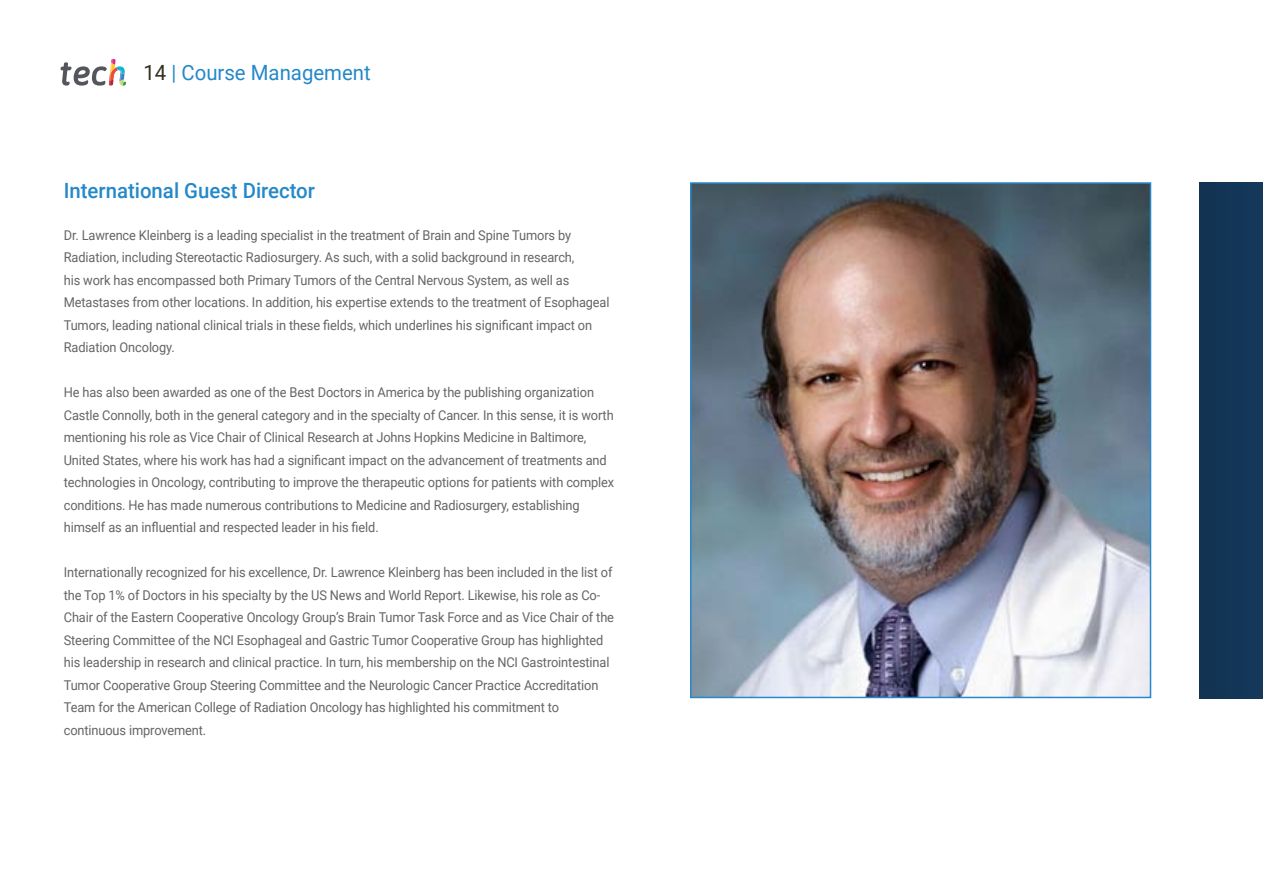
<style>
.page{position:relative;width:1263px;height:893px;background:#fff}
.page>*{position:absolute;margin:0;border:0;box-sizing:border-box;transform-origin:0 0}
.t1{font:500 21px "Roboto";color:#2488c9}
.t2{font:21px "Roboto";color:#2488c9}
.t3{font:13.5px/22.5px "Roboto";letter-spacing:-.01em;color:#656565;scale:.95 1}
.s1{color:#312e20}
</style>
<div class="page">
<div style="left:1199px;top:182px;width:64px;height:516px;background:#133556"></div>
<svg style="left:61px;top:59px;width:65px;height:27px"></svg>
<img style="left:693px;top:185px;width:455px;height:510px">
<div style="left:690px;top:182px;width:461px;height:516px;border:2px solid #2988c9"></div>
<h1 class="t2" style="left:144px;top:57px;width:229px"><span class="s1">14</span> | Course Management</h1>
<h1 class="t1" style="left:64px;top:176px;width:253px">International Guest Director</h1>
<p class="t3" style="left:64px;top:223px;width:576px">Dr. Lawrence Kleinberg is a leading specialist in the treatment of Brain and Spine Tumors by Radiation, including Stereotactic Radiosurgery. As such, with a solid background in research,<br>his work has encompassed both Primary Tumors of the Central Nervous System, as well as Metastases from other locations. In addition, his expertise extends to the treatment of Esophageal Tumors, leading national clinical trials in these fields, which underlines his significant impact on Radiation Oncology.</p>
<p class="t3" style="left:64px;top:381px;width:581px">He has also been awarded as one of the Best Doctors in America by the publishing organization Castle Connolly, both in the general category and in the specialty of Cancer. In this sense, it is worth mentioning his role as Vice Chair of Clinical Research at Johns Hopkins Medicine in Baltimore, United States, where his work has had a significant impact on the advancement of treatments and technologies in Oncology, contributing to improve the therapeutic options for patients with complex conditions. He has made numerous contributions to Medicine and Radiosurgery, establishing himself as an influential and respected leader in his field.</p>
<p class="t3" style="left:64px;top:561px;width:581px">Internationally recognized for his excellence, Dr. Lawrence Kleinberg has been included in the list of the Top 1% of Doctors in his specialty by the US News and World Report. Likewise, his role as Co-Chair of the Eastern Cooperative Oncology Group’s Brain Tumor Task Force and as Vice Chair of the Steering Committee of the NCI Esophageal and Gastric Tumor Cooperative Group has highlighted his leadership in research and clinical practice. In turn, his membership on the NCI Gastrointestinal Tumor Cooperative Group Steering Committee and the Neurologic Cancer Practice Accreditation Team for the American College of Radiation Oncology has highlighted his commitment to continuous improvement.</p>
</div>
